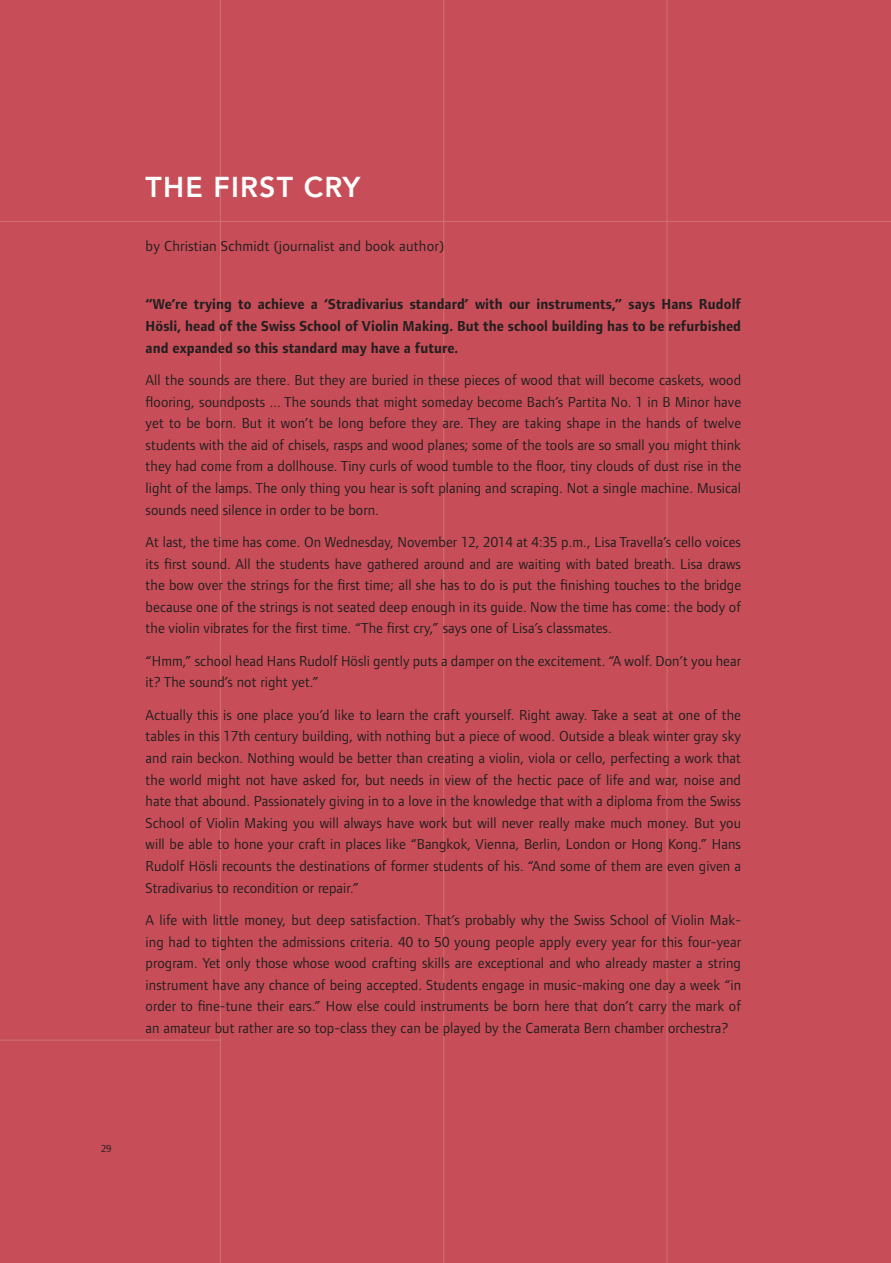
<style>
.page{position:relative;width:891px;height:1263px;background:#c74e58}
.page>*{position:absolute;margin:0;border:0;box-sizing:border-box;transform-origin:0 0}
.t1{font:800 28.5px "Avenir";color:#fff}
.t2{font:15px/21.6px "Foundry Form Sans";letter-spacing:.005em;color:#231f20;text-align:justify}
.t3{font:700 15px/21.6px "Foundry Form Sans";letter-spacing:.005em;color:#231f20;text-align:justify;scale:.95 1}
.t4{font:10.5px "Foundry Form Sans";color:#231f20}
</style>
<div class="page">
<hr style="left:0;top:1040px;width:221px;height:1px;background:#d0706e">
<hr style="left:0;top:221px;width:891px;height:1px;background:#d0706e">
<hr style="left:666px;top:0;width:1px;height:1263px;background:#d0706e">
<hr style="left:443px;top:0;width:1px;height:1263px;background:#d0706e">
<hr style="left:220px;top:0;width:1px;height:1263px;background:#d0706e">
<h1 class="t1" style="left:146px;top:170px;width:20px">THE</h1>
<h1 class="t1" style="left:214px;top:170px;width:45px">FIRST</h1>
<h1 class="t1" style="left:304px;top:170px;width:39px">CRY</h1>
<p class="t2" style="left:146px;top:235px;width:300px">by Christian Schmidt (journalist and book author)</p>
<p class="t3" style="left:146px;top:293px;width:628px">“We’re trying to achieve a ‘Stradivarius standard’ with our instruments,” says Hans Rudolf Hösli, head of the Swiss School of Violin Making. But the school building has to be refurbished and expanded so this standard may have a future.</p>
<p class="t2" style="left:146px;top:369px;width:597px">All the sounds are there. But they are buried in these pieces of wood that will become caskets, wood flooring, soundposts ... The sounds that might someday become Bach’s Partita No. 1 in B Minor have yet to be born. But it won’t be long before they are. They are taking shape in the hands of twelve students with the aid of chisels, rasps and wood planes; some of the tools are so small you might think they had come from a dollhouse. Tiny curls of wood tumble to the floor, tiny clouds of dust rise in the light of the lamps. The only thing you hear is soft planing and scraping. Not a single machine. Musical sounds need silence in order to be born.</p>
<p class="t2" style="left:146px;top:531px;width:597px">At last, the time has come. On Wednesday, November 12, 2014 at 4:35 p.m., Lisa Travella’s cello voices its first sound. All the students have gathered around and are waiting with bated breath. Lisa draws the bow over the strings for the first time; all she has to do is put the finishing touches to the bridge because one of the strings is not seated deep enough in its guide. Now the time has come: the body of the violin vibrates for the first time. “The first cry,” says one of Lisa’s classmates.</p>
<p class="t2" style="left:146px;top:650px;width:597px">“Hmm,” school head Hans Rudolf Hösli gently puts a damper on the excitement. “A wolf. Don’t you hear it? The sound’s not right yet.”</p>
<p class="t2" style="left:146px;top:704px;width:597px">Actually this is one place you’d like to learn the craft yourself. Right away. Take a seat at one of the tables in this 17th century building, with nothing but a piece of wood. Outside a bleak winter gray sky and rain beckon. Nothing would be better than creating a violin, viola or cello, perfecting a work that the world might not have asked for, but needs in view of the hectic pace of life and war, noise and hate that abound. Passionately giving in to a love in the knowledge that with a diploma from the Swiss School of Violin Making you will always have work but will never really make much money. But you will be able to hone your craft in places like “Bangkok, Vienna, Berlin, London or Hong Kong.” Hans Rudolf Hösli recounts the destinations of former students of his. “And some of them are even given a Stradivarius to recondition or repair.”</p>
<p class="t2" style="left:146px;top:909px;width:597px">A life with little money, but deep satisfaction. That’s probably why the Swiss School of Violin Mak&shy;ing had to tighten the admissions criteria. 40 to 50 young people apply every year for this four-year program. Yet only those whose wood crafting skills are exceptional and who already master a string instrument have any chance of being accepted. Students engage in music-making one day a week “in order to fine-tune their ears.” How else could instruments be born here that don’t carry the mark of an amateur but rather are so top-class they can be played by the Camerata Bern chamber orchestra?</p>
<p class="t4" style="left:101px;top:1143px;width:14px">2929</p>
</div>
